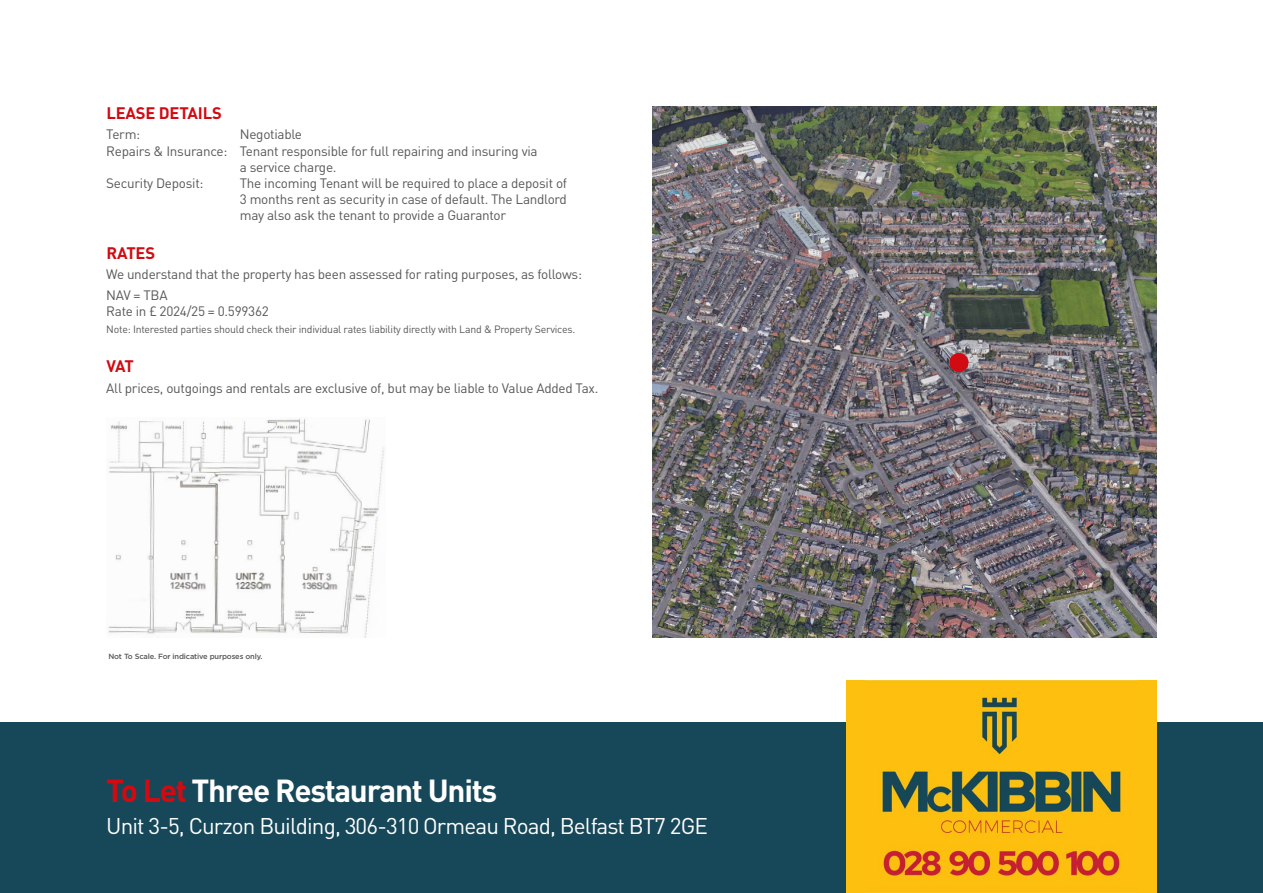
<style>
.page{position:relative;width:1263px;height:893px;background:#fff}
.page>*{position:absolute;margin:0;border:0;box-sizing:border-box;transform-origin:0 0}
.t1{font:700 31.5px "DIN Pro";letter-spacing:-.04em;color:#fff}
.t2{font:22.5px "DIN Pro";letter-spacing:-.04em;color:#fff}
.t3{font:700 16.5px "DIN Pro";letter-spacing:-.01em;color:#d20a11}
.t4{font:13.5px/16.2px "DIN Pro";letter-spacing:-.02em;color:#575756;text-align:justify}
.t5{font:10.5px "DIN Pro";letter-spacing:-.02em;color:#575756}
.t6{font:500 7.5px "Gotham HTF";letter-spacing:-.02em;color:#575756}
.s1{color:#d20a11}
</style>
<div class="page">
<div style="left:0;top:723px;width:1263px;height:170px;background:#174859"></div>
<div style="left:846px;top:680px;width:311px;height:213px;background:#fdc00f"></div>
<img style="left:866px;top:680px;width:271px;height:200px">
<img style="left:653px;top:106px;width:504px;height:532px">
<img style="left:108px;top:418px;width:276px;height:220px">
<div style="left:949px;top:353px;width:19px;height:19px;background:#d20a11;border-radius:50%"></div>
<p class="t3" style="left:106px;top:102px;width:117px">LEASE DETAILS</p>
<p class="t4" style="left:106px;top:126px;width:36px">Term:</p>
<p class="t4" style="left:240px;top:126px;width:64px">Negotiable</p>
<p class="t4" style="left:106px;top:142px;width:433px">Repairs &amp; Insurance: Tenant responsible for full repairing and insuring via</p>
<p class="t4" style="left:240px;top:158px;width:98px">a service charge.</p>
<p class="t4" style="left:106px;top:174px;width:99px">Security Deposit:</p>
<p class="t4" style="left:240px;top:174px;width:329px">The incoming Tenant will be required to place a deposit of 3 months rent as security in case of default. The Landlord may also ask the tenant to provide a Guarantor</p>
<p class="t3" style="left:106px;top:242px;width:50px">RATES</p>
<p class="t4" style="left:106px;top:264px;width:477px;line-height:20.4px">We understand that the property has been assessed for rating purposes, as follows:<br>NAV = TBA</p>
<p class="t4" style="left:106px;top:302px;width:164px">Rate in £ 2024/25 = 0.599362</p>
<p class="t5" style="left:106px;top:322px;width:470px">Note: Interested parties should check their individual rates liability directly with Land &amp; Property Services.</p>
<p class="t3" style="left:106px;top:355px;width:29px">VAT</p>
<p class="t4" style="left:106px;top:379px;width:493px">All prices, outgoings and rentals are exclusive of, but may be liable to Value Added Tax.</p>
<p class="t6" style="left:108px;top:652px;width:155px">Not To Scale. For indicative purposes only.</p>
<h1 class="t1" style="left:106px;top:769px;width:393px"><span class="s1">To Let</span> Three Restaurant Units</h1>
<h2 class="t2" style="left:106px;top:810px;width:603px">Unit 3-5, Curzon Building, 306-310 Ormeau Road, Belfast BT7 2GE</h2>
</div>
